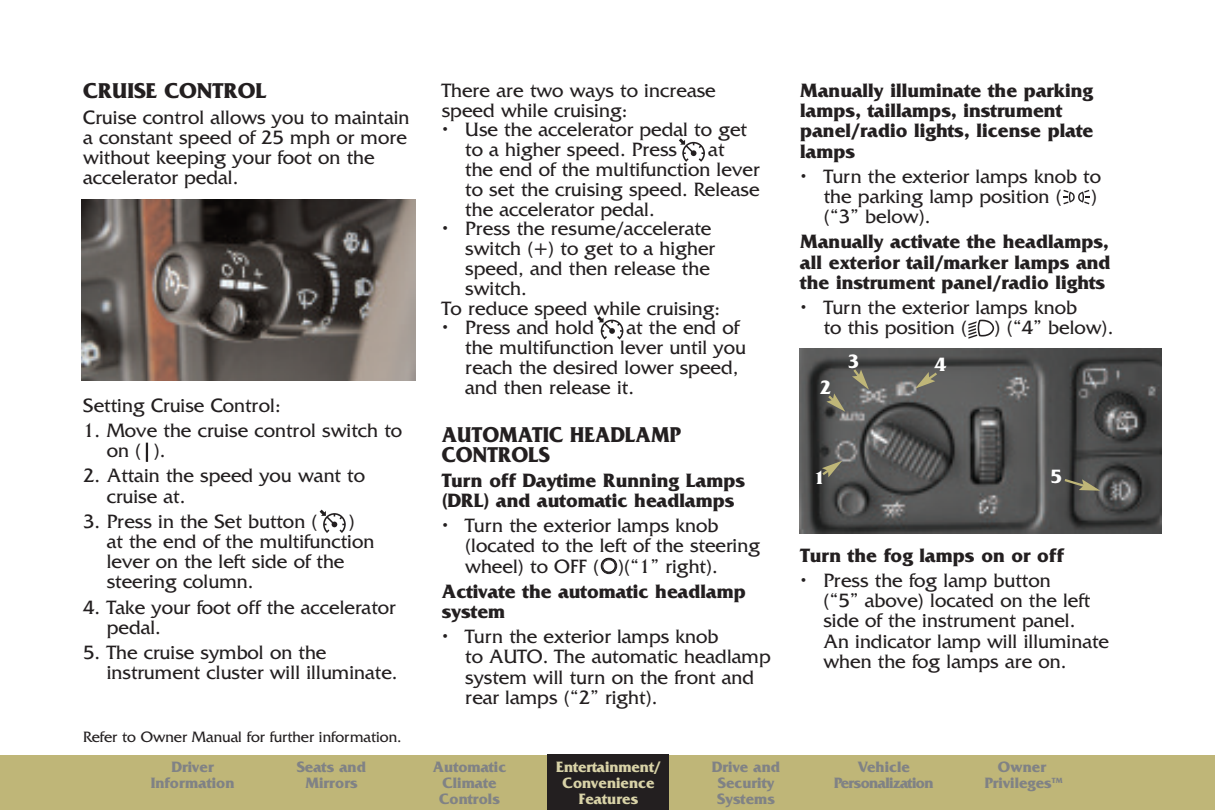
<style>
.page{position:relative;width:1215px;height:810px;background:#fff}
.page>*{position:absolute;margin:0;border:0;box-sizing:border-box;transform-origin:0 0}
.t1{font:700 22.5px/19.3px "Friz Quadrata";color:#231f20;scale:.95 1}
.t2{font:700 22.5px "Friz Quadrata";color:#231f20}
.t3{font:20.25px/20.2px "Friz Quadrata";color:#231f20}
.t4{font:700 20.25px/20.2px "Friz Quadrata";color:#231f20}
.t5{font:700 20.25px "Friz Quadrata";color:#fff}
.t6{font:700 15.75px/15.8px "Friz Quadrata";color:#808285;text-align:center}
.t7{font:15.75px "Friz Quadrata";color:#231f20}
.t8{font:700 15.75px/15.8px "Friz Quadrata";color:#d8d2a7;text-align:center}
.t9{font:700 15.75px/15.8px "Friz Quadrata";letter-spacing:-.035em;color:#808285;text-align:center}
.s1{font-size:24.75px}
</style>
<div class="page">
<div style="left:0;top:755px;width:1215px;height:55px;background:#bfb678"></div>
<div style="left:548px;top:755px;width:121px;height:55px;background:#231f20"></div>
<img style="left:81px;top:200px;width:334px;height:181px">
<svg style="left:146px;top:443px;width:2px;height:19px"></svg>
<svg style="left:320px;top:510px;width:25px;height:23px"></svg>
<svg style="left:679px;top:138px;width:26px;height:24px"></svg>
<svg style="left:597px;top:316px;width:26px;height:23px"></svg>
<svg style="left:968px;top:319px;width:27px;height:20px"></svg>
<svg style="left:1063px;top:190px;width:27px;height:14px"></svg>
<img style="left:800px;top:349px;width:361px;height:184px">
<svg style="left:1062px;top:477px;width:40px;height:19px"></svg>
<svg style="left:912px;top:370px;width:28px;height:23px"></svg>
<svg style="left:820px;top:456px;width:25px;height:21px"></svg>
<svg style="left:826px;top:367px;width:47px;height:49px;background:#686862"></svg>
<p class="t2" style="left:83px;top:77px;width:185px">CRUISE CONTROL</p>
<p class="t3" style="left:83px;top:106px;width:328px">Cruise control allows you to maintain a constant speed of 25 mph or more without keeping your foot on the accelerator pedal.</p>
<p class="t3" style="left:83px;top:395px;width:199px">Setting Cruise Control:</p>
<p class="t3" style="left:107px;top:420px;width:297px;text-indent:-23px">1. Move the cruise control switch to on ( ).</p>
<p class="t3" style="left:107px;top:465px;width:260px;text-indent:-23px">2. Attain the speed you want to cruise at.</p>
<p class="t3" style="left:83px;top:511px;width:236px">3. Press in the Set button (</p>
<p class="t3" style="left:107px;top:511px;width:269px;text-indent:242px">) at the end of the multifunction lever on the left side of the steering column.</p>
<p class="t3" style="left:107px;top:596px;width:290px;text-indent:-23px">4. Take your foot off the accelerator pedal.</p>
<p class="t3" style="left:107px;top:642px;width:292px;text-indent:-23px">5. The cruise symbol on the instrument cluster will illuminate.</p>
<p class="t3" style="left:442px;top:80px;width:276px">There are two ways to increase speed while cruising:</p>
<p class="t3" style="left:465px;top:120px;width:283px;text-indent:-23px">• Use the accelerator pedal to get to a higher speed. Press</p>
<p class="t3" style="left:465px;top:139px;width:296px;text-indent:243px">at<br>the end of the multifunction lever to set the cruising speed. Release the accelerator pedal.</p>
<p class="t3" style="left:442px;top:218px;width:271px">• Press the resume/accelerate</p>
<p class="t3" style="left:465px;top:238px;width:251px">switch (<span class="s1">+</span>) to get to a higher</p>
<p class="t3" style="left:465px;top:258px;width:246px">speed, and then release the</p>
<p class="t3" style="left:465px;top:278px;width:63px">switch.</p>
<p class="t3" style="left:442px;top:298px;width:280px">To reduce speed while cruising:</p>
<p class="t3" style="left:442px;top:317px;width:154px">• Press and hold</p>
<p class="t3" style="left:465px;top:318px;width:282px;text-indent:161px">at the end of the multifunction lever until you reach the desired lower speed, and then release it.</p>
<p class="t1" style="left:442px;top:425px;width:253px">AUTOMATIC HEADLAMP<br>CONTROLS</p>
<p class="t4" style="left:442px;top:470px;width:305px">Turn off Daytime Running Lamps (DRL) and automatic headlamps</p>
<p class="t3" style="left:465px;top:515px;width:296px;text-indent:-23px">• Turn the exterior lamps knob (located to the left of the steering wheel) to OFF ( )(“1” right).</p>
<p class="t4" style="left:442px;top:581px;width:306px">Activate the automatic headlamp system</p>
<p class="t3" style="left:465px;top:626px;width:307px;text-indent:-23px">• Turn the exterior lamps knob<br>to AUTO. The automatic headlamp system will turn on the front and rear lamps (“2” right).</p>
<p class="t4" style="left:800px;top:80px;width:295px">Manually illuminate the parking lamps, taillamps, instrument panel/radio lights, license plate lamps</p>
<p class="t3" style="left:824px;top:166px;width:279px;text-indent:-23px">• Turn the exterior lamps knob to the parking lamp position (</p>
<p class="t3" style="left:1091px;top:186px;width:8px">)</p>
<p class="t3" style="left:824px;top:206px;width:108px">(“3” below).</p>
<p class="t4" style="left:800px;top:231px;width:312px;text-align:justify">Manually activate the headlamps, all exterior tail/marker lamps and the instrument panel/radio lights</p>
<p class="t3" style="left:824px;top:297px;width:255px;text-indent:-23px">• Turn the exterior lamps knob to this position (</p>
<p class="t3" style="left:994px;top:317px;width:120px">) (“4” below).</p>
<p class="t5" style="left:820px;top:375px;width:13px">2</p>
<p class="t5" style="left:848px;top:350px;width:13px">3</p>
<p class="t5" style="left:935px;top:352px;width:13px">4</p>
<p class="t5" style="left:814px;top:465px;width:13px">1</p>
<p class="t5" style="left:1050px;top:464px;width:13px">5</p>
<p class="t4" style="left:800px;top:545px;width:265px">Turn the fog lamps on or off</p>
<p class="t3" style="left:823px;top:570px;width:287px;text-indent:-23px">• Press the fog lamp button<br>(“5” above) located on the left side of the instrument panel.<br>An indicator lamp will illuminate when the fog lamps are on.</p>
<p class="t7" style="left:83px;top:727px;width:320px">Refer to Owner Manual for further information.</p>
<p class="t6" style="left:151px;top:759px;width:85px">Driver<br>Information</p>
<p class="t6" style="left:297px;top:759px;width:71px">Seats and<br>Mirrors</p>
<p class="t6" style="left:433px;top:759px;width:75px">Automatic<br>Climate<br>Controls</p>
<p class="t9" style="left:834px;top:759px;width:101px">Vehicle<br>Personalization</p>
<p class="t6" style="left:985px;top:759px;width:79px">Owner<br>Privileges<sup>TM</sup></p>
<p class="t8" style="left:556px;top:759px;width:106px">Entertainment/<br>Convenience<br>Features</p>
<p class="t6" style="left:712px;top:759px;width:70px">Drive and<br>Security<br>Systems</p>
</div>
